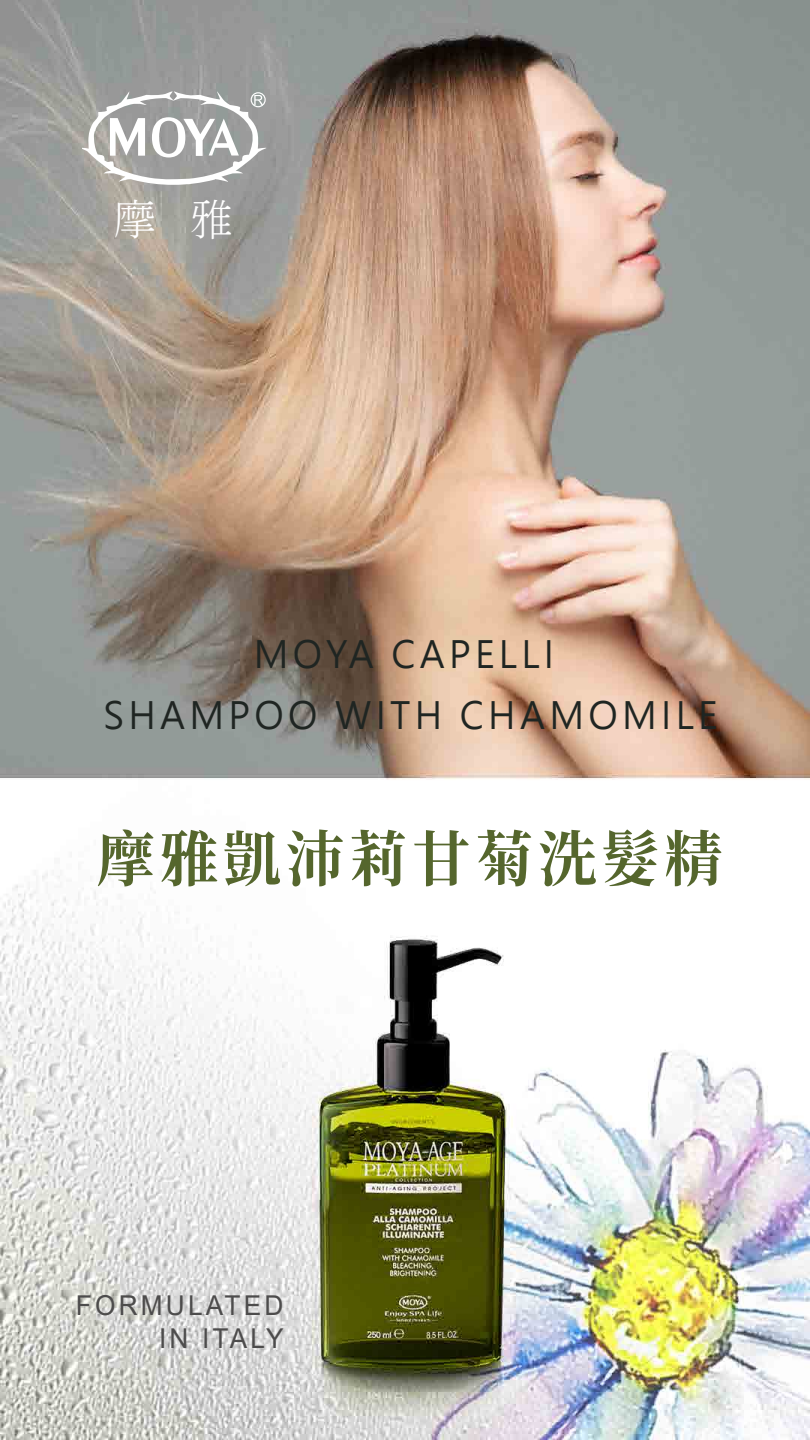
<style>
.page{position:relative;width:810px;height:1440px;background:#fff}
.page>*{position:absolute;margin:0;border:0;box-sizing:border-box;transform-origin:0 0}
.t1{font:700 60.38px "Source Han Serif TC";letter-spacing:.08em;color:#55662d}
.t2{font:300 41.78px "Adobe Ming Std";color:#fff}
.t3{font:37.12px/61.1px "Microsoft Jheng Hei";letter-spacing:.12em;color:#1f2522;text-align:center}
.t4{font:27.38px/32.8px "Arial";letter-spacing:.12em;color:#4d4c4c;text-align:right;scale:.96 1}
</style>
<div class="page">
<img style="left:0;top:0;width:810px;height:1440px">
<svg style="left:82px;top:91px;width:184px;height:96px"></svg>
<p class="t2" style="left:114px;top:196px;width:121px">摩 雅</p>
<p class="t3" style="left:103px;top:624px;width:616px">MOYA CAPELLI<br>SHAMPOO WITH CHAMOMILE</p>
<h1 class="t1" style="left:97px;top:825px;width:628px">摩雅凱沛莉甘菊洗髮精</h1>
<p class="t4" style="left:76px;top:1289px;width:218px">FORMULATED<br>IN ITALY</p>
</div>
